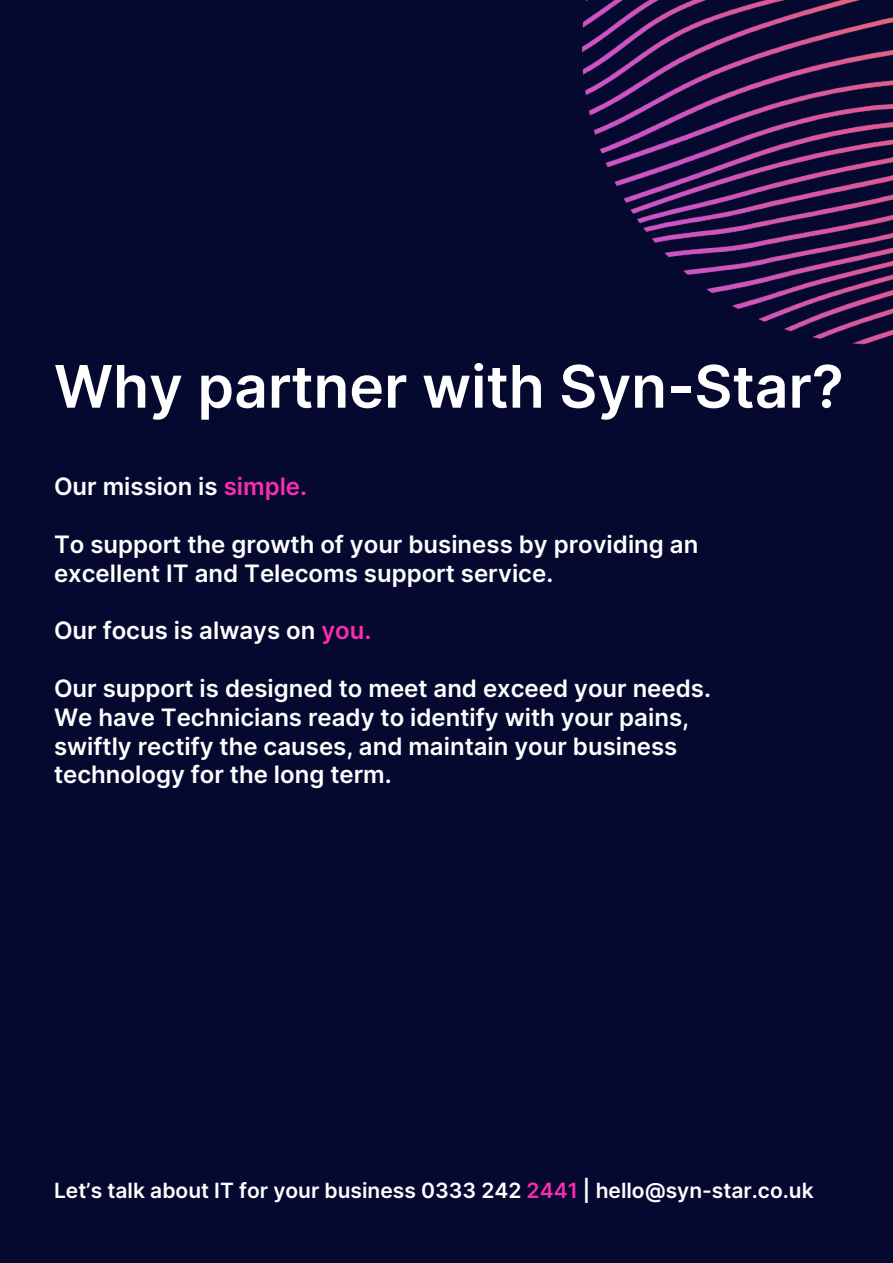
<style>
.page{position:relative;width:893px;height:1263px;background:#05092f}
.page>*{position:absolute;margin:0;border:0;box-sizing:border-box;transform-origin:0 0}
.t1{font:58.65px "Inter";color:#fff}
.t2{font:24px/28.8px "Inter";color:#fff}
.t3{font:21px "Inter";color:#fff}
.s1{color:#f92daf}
</style>
<div class="page">
<img style="left:581px;top:0;width:312px;height:345px">
<p class="t1" style="left:54px;top:344px;width:791px">Why partner with Syn-Star?</p>
<p class="t2" style="left:54px;top:472px;width:255px">Our mission is <span class="s1">simple.</span></p>
<p class="t2" style="left:54px;top:529px;width:646px">To support the growth of your business by providing an excellent IT and Telecoms support service.</p>
<p class="t2" style="left:54px;top:616px;width:319px">Our focus is always on <span class="s1">you.</span></p>
<p class="t2" style="left:54px;top:673px;width:658px">Our support is designed to meet and exceed your needs.<br>We have Technicians ready to identify with your pains, swiftly rectify the causes, and maintain your business technology for the long term.</p>
<p class="t3" style="left:54px;top:1175px;width:761px">Let’s talk about IT for your business 0333 242 <span class="s1">2441</span> | hello@syn-star.co.uk</p>
</div>
